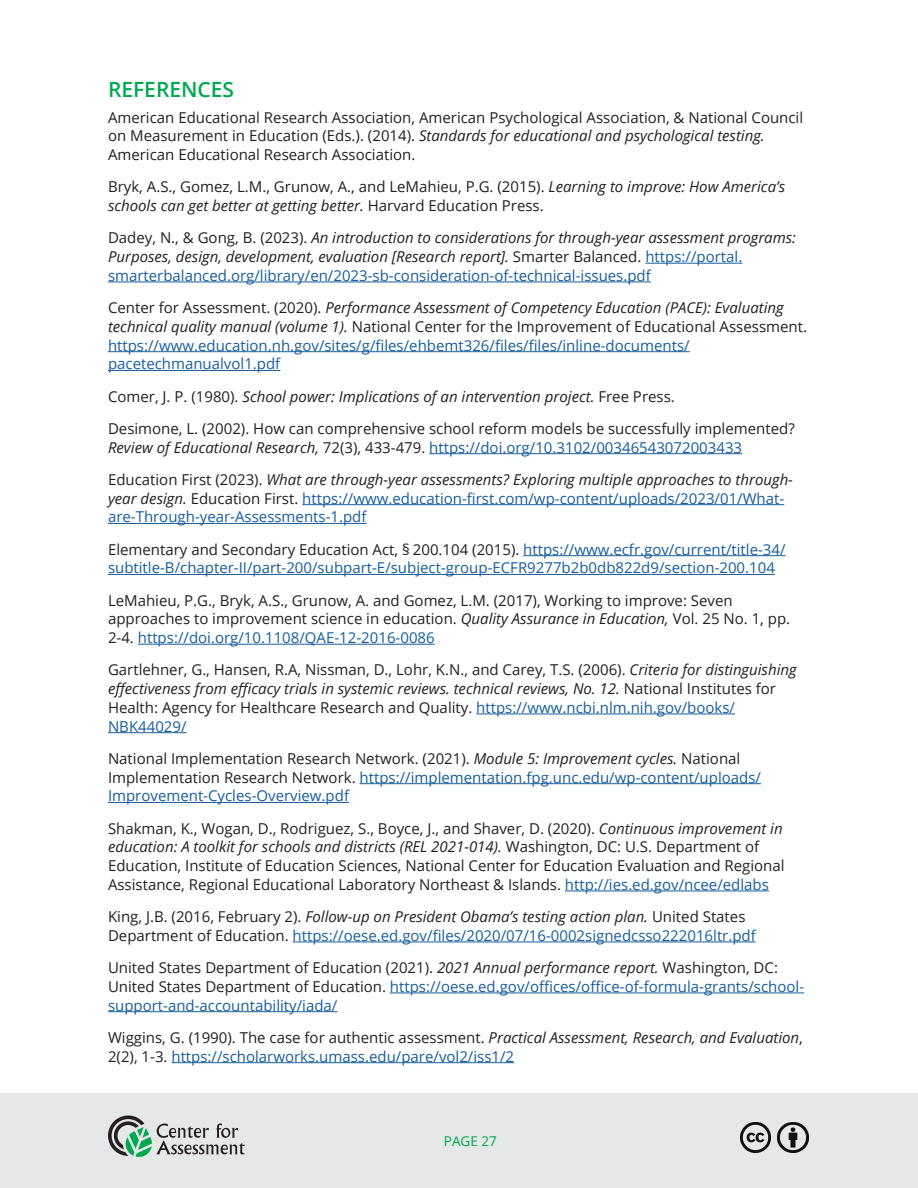
<style>
.page{position:relative;width:918px;height:1188px;background:#fff}
.page>*{position:absolute;margin:0;border:0;box-sizing:border-box;transform-origin:0 0}
.t1{font:600 21px "Open Sans";color:#00a84e}
.t2{font:15px/18.8px "Open Sans";color:#231f20}
.t3{font:15px/18.8px "Open Sans";color:#175d9e}
.t4{font:italic 15px/18.8px "Open Sans";color:#231f20}
.t5{font:13.5px "Open Sans";color:#00a84e}
.s1{font-style:italic}
.s2{font-style:normal}
.s3{font-style:normal;color:#175d9e}
.s4{color:#231f20}
.s5{font-style:italic;color:#231f20}
.s6{color:#175d9e}
</style>
<div class="page">
<div style="left:0;top:1094px;width:918px;height:94px;background:#e6e7e9"></div>
<svg style="left:108px;top:1116px;width:137px;height:41px"></svg>
<img style="left:778px;top:1122px;width:30px;height:31px">
<img style="left:740px;top:1122px;width:31px;height:30px">
<hr style="left:645px;top:263px;width:97px;height:1px;background:#175d9e">
<hr style="left:108px;top:282px;width:543px;height:1px;background:#175d9e">
<hr style="left:108px;top:351px;width:582px;height:1px;background:#175d9e">
<hr style="left:108px;top:370px;width:172px;height:1px;background:#175d9e">
<hr style="left:429px;top:453px;width:313px;height:1px;background:#175d9e">
<hr style="left:302px;top:504px;width:482px;height:1px;background:#175d9e">
<hr style="left:108px;top:523px;width:259px;height:1px;background:#175d9e">
<hr style="left:523px;top:555px;width:263px;height:1px;background:#175d9e">
<hr style="left:108px;top:574px;width:667px;height:1px;background:#175d9e">
<hr style="left:138px;top:644px;width:297px;height:1px;background:#175d9e">
<hr style="left:476px;top:714px;width:259px;height:1px;background:#175d9e">
<hr style="left:108px;top:732px;width:79px;height:1px;background:#175d9e">
<hr style="left:360px;top:783px;width:401px;height:1px;background:#175d9e">
<hr style="left:108px;top:802px;width:241px;height:1px;background:#175d9e">
<hr style="left:565px;top:891px;width:204px;height:1px;background:#175d9e">
<hr style="left:293px;top:942px;width:463px;height:1px;background:#175d9e">
<hr style="left:390px;top:993px;width:414px;height:1px;background:#175d9e">
<hr style="left:108px;top:1011px;width:229px;height:1px;background:#175d9e">
<hr style="left:171px;top:1062px;width:343px;height:1px;background:#175d9e">
<h1 class="t1" style="left:108px;top:75px;width:128px">REFERENCES</h1>
<p class="t2" style="left:108px;top:107px;width:697px">American Educational Research Association, American Psychological Association, &amp; National Council on Measurement in Education (Eds.). (2014). <span class="s1">Standards for educational and psychological testing.<br></span>American Educational Research Association.</p>
<p class="t2" style="left:108px;top:177px;width:679px">Bryk, A.S., Gomez, L.M., Grunow, A., and LeMahieu, P.G. (2015). <span class="s1">Learning to improve: How America’s schools can get better at getting better.</span> Harvard Education Press.</p>
<p class="t4" style="left:108px;top:228px;width:690px"><span class="s2">Dadey, N., &amp; Gong, B. (2023).</span> An introduction to considerations for through-year assessment programs:<br>Purposes, design, development, evaluation [Research report]. <span class="s2">Smarter Balanced.</span> <span class="s3">https://portal. smarterbalanced.org/library/en/2023-sb-consideration-of-technical-issues.pdf</span></p>
<p class="t3" style="left:108px;top:298px;width:701px"><span class="s4">Center for Assessment. (2020).</span> <span class="s5">Performance Assessment of Competency Education (PACE): Evaluating technical quality manual (volume 1).</span> <span class="s4">National Center for the Improvement of Educational Assessment. </span>https://www.education.nh.gov/sites/g/files/ehbemt326/files/files/inline-documents/ pacetechmanualvol1.pdf</p>
<p class="t2" style="left:108px;top:380px;width:688px;line-height:32.2px">Comer, J. P. (1980). <span class="s1">School power: Implications of an intervention project.</span> Free Press.<br>Desimone, L. (2002). How can comprehensive school reform models be successfully implemented?</p>
<p class="t4" style="left:108px;top:431px;width:687px;line-height:32.2px">Review of Educational Research, <span class="s2">72(3), 433-479.</span> <span class="s3">https://doi.org/10.3102/00346543072003433<br></span><span class="s2">Education First (2023).</span> What are through-year assessments? Exploring multiple approaches to through-</p>
<p class="t3" style="left:108px;top:488px;width:678px"><span class="s5">year design.</span> <span class="s4">Education First.</span> https://www.education-first.com/wp-content/uploads/2023/01/What&shy;are-Through-year-Assessments-1.pdf</p>
<p class="t3" style="left:108px;top:539px;width:679px"><span class="s4">Elementary and Secondary Education Act, § 200.104 (2015).</span> https://www.ecfr.gov/current/title-34/ subtitle-B/chapter-II/part-200/subpart-E/subject-group-ECFR9277b2b0db822d9/section-200.104</p>
<p class="t2" style="left:108px;top:590px;width:684px">LeMahieu, P.G., Bryk, A.S., Grunow, A. and Gomez, L.M. (2017), Working to improve: Seven approaches to improvement science in education. <span class="s1">Quality Assurance in Education,</span> Vol. 25 No. 1, pp.<br>2-4. <span class="s6">https://doi.org/10.1108/QAE-12-2016-0086</span></p>
<p class="t2" style="left:108px;top:660px;width:690px">Gartlehner, G., Hansen, R.A, Nissman, D., Lohr, K.N., and Carey, T.S. (2006). <span class="s1">Criteria for distinguishing effectiveness from efficacy trials in systemic reviews. technical reviews, No. 12.</span> National Institutes for Health: Agency for Healthcare Research and Quality. <span class="s6">https://www.ncbi.nlm.nih.gov/books/ NBK44029/</span></p>
<p class="t3" style="left:108px;top:749px;width:655px"><span class="s4">National Implementation Research Network. (2021).</span> <span class="s5">Module 5: Improvement cycles.</span> <span class="s4">National<br>Implementation Research Network.</span> https://implementation.fpg.unc.edu/wp-content/uploads/<br>Improvement-Cycles-Overview.pdf</p>
<p class="t2" style="left:108px;top:818px;width:678px">Shakman, K., Wogan, D., Rodriguez, S., Boyce, J., and Shaver, D. (2020). <span class="s1">Continuous improvement in education: A toolkit for schools and districts (REL 2021-014).</span> Washington, DC: U.S. Department of Education, Institute of Education Sciences, National Center for Education Evaluation and Regional Assistance, Regional Educational Laboratory Northeast &amp; Islands. <span class="s6">http://ies.ed.gov/ncee/edlabs</span></p>
<p class="t3" style="left:108px;top:907px;width:649px"><span class="s4">King, J.B. (2016, February 2).</span> <span class="s5">Follow-up on President Obama’s testing action plan.</span> <span class="s4">United States<br>Department of Education.</span> https://oese.ed.gov/files/2020/07/16-0002signedcsso222016ltr.pdf</p>
<p class="t3" style="left:108px;top:958px;width:698px"><span class="s4">United States Department of Education (2021).</span> <span class="s5">2021 Annual performance report.</span> <span class="s4">Washington, DC:<br>United States Department of Education.</span> https://oese.ed.gov/offices/office-of-formula-grants/school&shy;support-and-accountability/iada/</p>
<p class="t2" style="left:108px;top:1028px;width:696px">Wiggins, G. (1990). The case for authentic assessment. <span class="s1">Practical Assessment, Research, and Evaluation</span>,<br>2(2), 1-3. <span class="s6">https://scholarworks.umass.edu/pare/vol2/iss1/2</span></p>
<p class="t5" style="left:444px;top:1132px;width:54px">PAGE 27</p>
</div>
